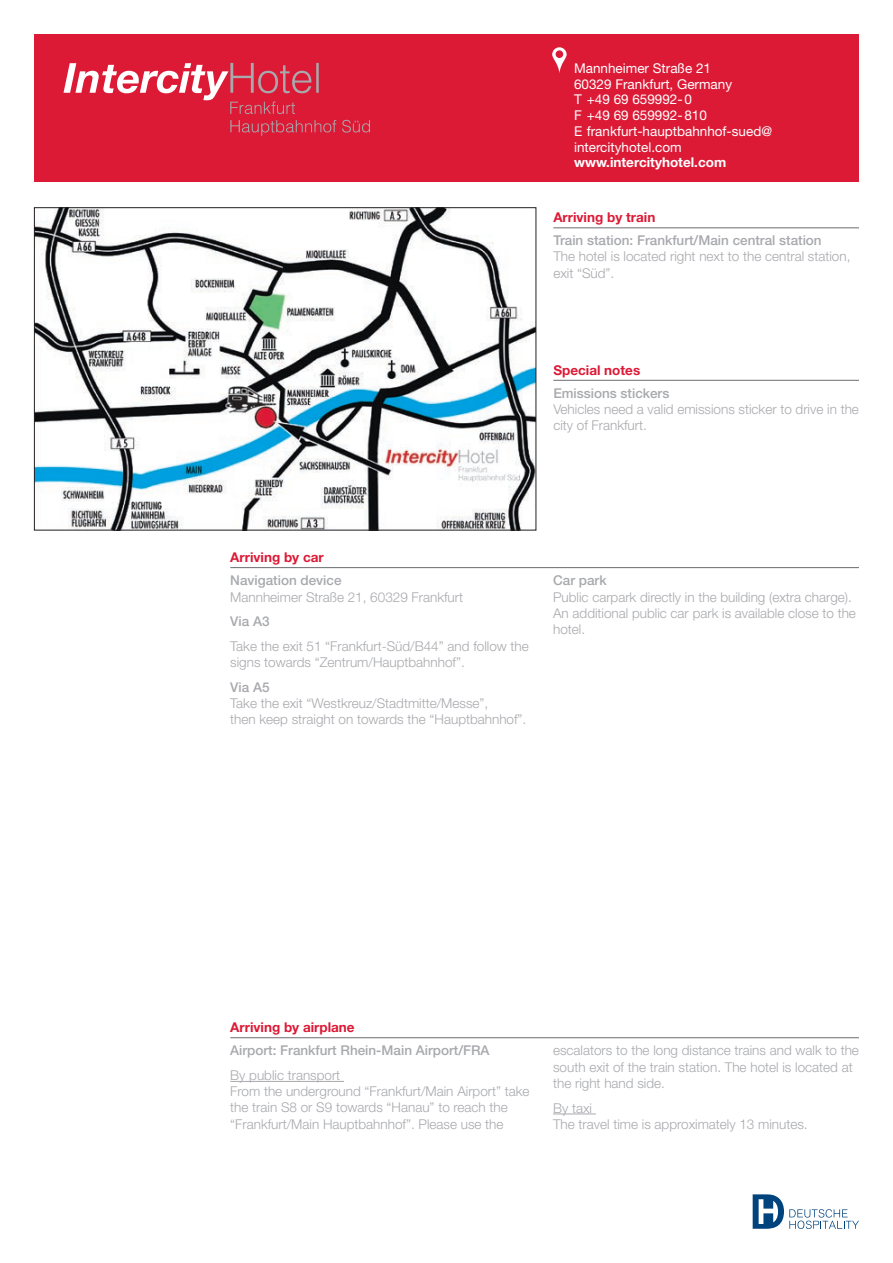
<style>
.page{position:relative;width:893px;height:1263px;background:#fff}
.page>*{position:absolute;margin:0;border:0;box-sizing:border-box;transform-origin:0 0}
.t1{font:300 13.5px/16.2px "Helvetica Neue";color:#a8a9ad}
.t2{font:500 13.5px "Helvetica Neue";color:#a8a9ad}
.t3{font:13.5px/15.8px "Helvetica Neue LT Pro";color:#fff}
.t4{font:700 13.5px "Helvetica Neue";color:#dc1a36}
.t5{font:700 13.5px "Helvetica Neue LT Pro";color:#fff}
</style>
<div class="page">
<svg style="left:753px;top:1194px;width:106px;height:35px"></svg>
<div style="left:34px;top:34px;width:825px;height:148px;background:#dc1a36"></div>
<svg style="left:552px;top:47px;width:15px;height:26px"></svg>
<svg style="left:230px;top:120px;width:140px;height:16px"></svg>
<svg style="left:64px;top:63px;width:255px;height:51px"></svg>
<img style="left:36px;top:209px;width:498px;height:319px">
<div style="left:34px;top:207px;width:502px;height:323px;border:1px solid #231f20"></div>
<hr style="left:553px;top:227px;width:306px;height:1px;background:#6c6d70">
<hr style="left:553px;top:380px;width:306px;height:1px;background:#6c6d70">
<hr style="left:230px;top:567px;width:629px;height:1px;background:#6c6d70">
<hr style="left:230px;top:1037px;width:629px;height:1px;background:#6c6d70">
<hr style="left:230px;top:1081px;width:114px;height:1px;background:#a8a9ad">
<hr style="left:553px;top:1113px;width:43px;height:1px;background:#a8a9ad">
<p class="t3" style="left:574px;top:60px;width:200px">Mannheimer Straße 21<br>60329 Frankfurt, Germany<br>T +49 69 659992-0<br>F +49 69 659992-810<br>E frankfurt-hauptbahnhof-sued@ intercityhotel.com</p>
<p class="t5" style="left:574px;top:154px;width:154px">www.intercityhotel.com</p>
<p class="t4" style="left:553px;top:209px;width:103px">Arriving by train</p>
<p class="t2" style="left:553px;top:232px;width:270px">Train station: Frankfurt/Main central station</p>
<p class="t1" style="left:553px;top:248px;width:299px">The hotel is located right next to the central station, exit “Süd”.</p>
<p class="t4" style="left:553px;top:361px;width:88px">Special notes</p>
<p class="t2" style="left:553px;top:385px;width:118px">Emissions stickers</p>
<p class="t1" style="left:553px;top:401px;width:307px">Vehicles need a valid emissions sticker to drive in the city of Frankfurt.</p>
<p class="t4" style="left:230px;top:549px;width:95px">Arriving by car</p>
<p class="t2" style="left:230px;top:573px;width:113px">Navigation device</p>
<p class="t1" style="left:230px;top:588px;width:234px">Mannheimer Straße 21, 60329 Frankfurt</p>
<p class="t2" style="left:230px;top:613px;width:41px">Via A3</p>
<p class="t1" style="left:230px;top:638px;width:300px">Take the exit 51 “Frankfurt-Süd/B44” and follow the signs towards “Zentrum/Hauptbahnhof”.</p>
<p class="t2" style="left:230px;top:679px;width:41px">Via A5</p>
<p class="t1" style="left:230px;top:695px;width:298px">Take the exit “Westkreuz/Stadtmitte/Messe”,<br>then keep straight on towards the “Hauptbahnhof”.</p>
<p class="t2" style="left:553px;top:573px;width:55px">Car park</p>
<p class="t1" style="left:553px;top:588px;width:304px">Public carpark directly in the building (extra charge).<br>An additional public car park is available close to the hotel.</p>
<p class="t4" style="left:230px;top:1019px;width:126px">Arriving by airplane</p>
<p class="t2" style="left:230px;top:1042px;width:261px">Airport: Frankfurt Rhein-Main Airport/FRA</p>
<p class="t1" style="left:230px;top:1067px;width:301px">By public transport<br>From the underground “Frankfurt/Main Airport” take the train S8 or S9 towards “Hanau” to reach the “Frankfurt/Main Hauptbahnhof”. Please use the</p>
<p class="t1" style="left:553px;top:1042px;width:307px">escalators to the long distance trains and walk to the south exit of the train station. The hotel is located at the right hand side.</p>
<p class="t1" style="left:553px;top:1099px;width:256px">By taxi<br>The travel time is approximately 13 minutes.</p>
</div>
